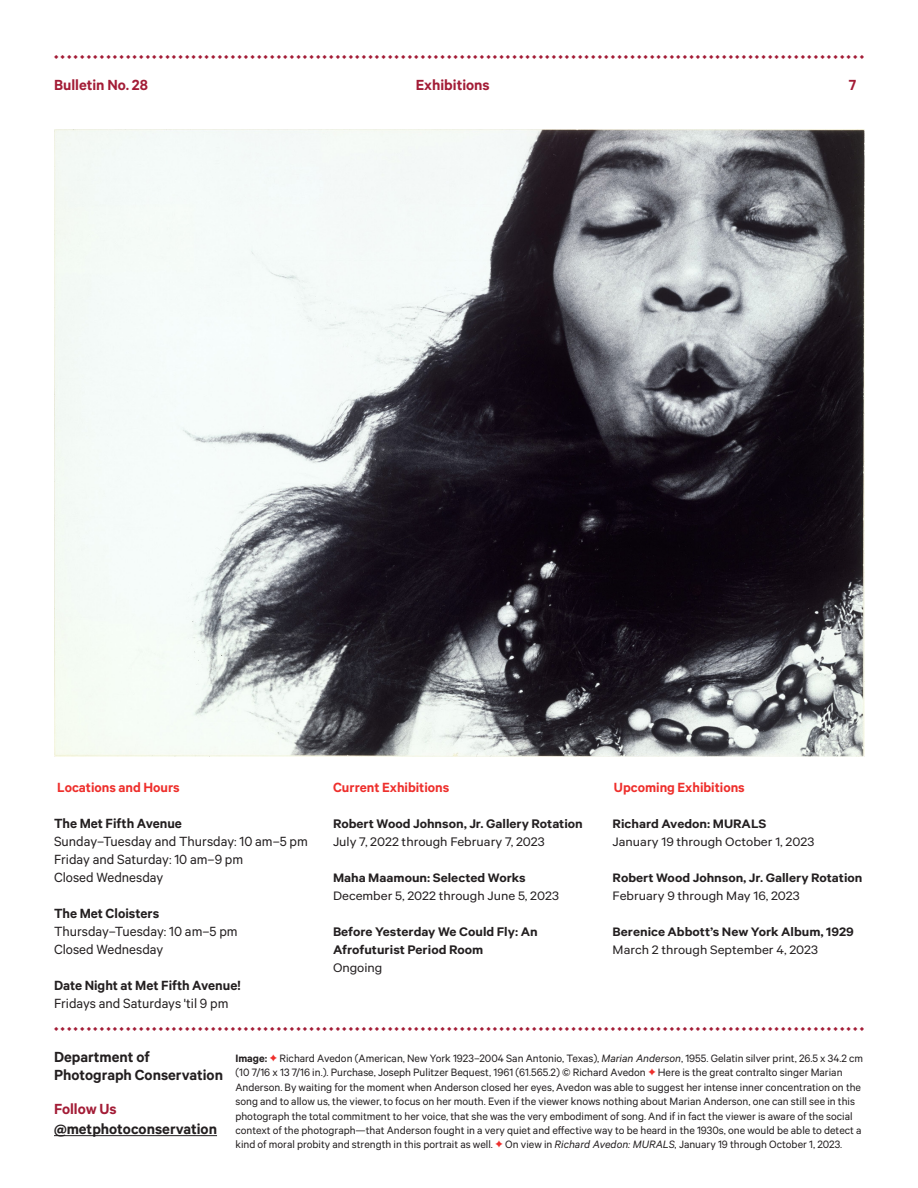
<style>
.page{position:relative;width:918px;height:1188px;background:#fff}
.page>*{position:absolute;margin:0;border:0;box-sizing:border-box;transform-origin:0 0}
.Caption__Sans_Regula{font:700 16.5px/18px "The Met Sans Office";color:#231f20}
.Header__Sans_Bold_11{font:700 16.5px "The Met Sans Office";color:#a31c36}
.Header__Sans_Regular{font:15px "The Met Sans Office";color:#231f20}
.Header__Sans_Regular-2{font:700 15px "The Met Sans Office";color:#231f20}
.Header__Sans_Bold_11-2{font:700 15px "The Met Sans Office";color:#ee2f2c}
.Header__Sans_Regular-3{font:700 13.95px/18px "The Met Sans Office";color:#231f20;scale:1.07 1}
.Header__Sans_Regular-4{font:13.95px "The Met Sans Office";color:#231f20;scale:1.07 1}
.Header__Sans_Regular-5{font:700 13.8px/18px "The Met Sans Office";color:#231f20;scale:1.09 1}
.Header__Sans_Regular-6{font:13.8px "The Met Sans Office";color:#231f20;scale:1.09 1}
.Caption__Sans_Regula-2{font:12px/14.4px "The Met Sans Office";color:#231f20}
.t1{font:700 6px "GT Alpina Betav 6";color:#a31c36}
.s1{font-weight:400}
.s2{color:#a31c36}
.s3{font-weight:700}
.s4{font-family:"GT Alpina Betav 6";font-weight:700;font-size:9px;color:#ee2f2c}
.s5{font-style:italic}
</style>
<div class="page">
<hr style="left:54px;top:1135px;width:163px;height:1px;background:#231f20">
<img style="left:54px;top:130px;width:810px;height:626px">
<p class="t1" style="left:54px;top:53px;width:812px">⬥ ⬥ ⬥ ⬥ ⬥ ⬥ ⬥ ⬥ ⬥ ⬥ ⬥ ⬥ ⬥ ⬥ ⬥ ⬥ ⬥ ⬥ ⬥ ⬥ ⬥ ⬥ ⬥ ⬥ ⬥ ⬥ ⬥ ⬥ ⬥ ⬥ ⬥ ⬥ ⬥ ⬥ ⬥ ⬥ ⬥ ⬥ ⬥ ⬥ ⬥ ⬥ ⬥ ⬥ ⬥ ⬥ ⬥ ⬥ ⬥ ⬥ ⬥ ⬥ ⬥ ⬥ ⬥ ⬥ ⬥ ⬥ ⬥ ⬥ ⬥ ⬥ ⬥ ⬥ ⬥ ⬥ ⬥ ⬥ ⬥ ⬥ ⬥ ⬥ ⬥ ⬥ ⬥ ⬥ ⬥ ⬥ ⬥ ⬥ ⬥ ⬥ ⬥ ⬥ ⬥ ⬥ ⬥ ⬥ ⬥ ⬥ ⬥ ⬥ ⬥ ⬥ ⬥ ⬥ ⬥ ⬥ ⬥ ⬥ ⬥ ⬥ ⬥ ⬥ ⬥ ⬥ ⬥ ⬥ ⬥ ⬥ ⬥ ⬥ ⬥ ⬥ ⬥ ⬥ ⬥ ⬥ ⬥ ⬥ ⬥ ⬥ ⬥ ⬥</p>
<p class="Header__Sans_Bold_11" style="left:54px;top:75px;width:96px">Bulletin No. 28</p>
<p class="Header__Sans_Bold_11" style="left:416px;top:75px;width:76px">Exhibitions</p>
<h1 class="Header__Sans_Bold_11" style="left:849px;top:75px;width:9px">7</h1>
<p class="Header__Sans_Bold_11-2" style="left:57px;top:778px;width:124px">Locations and Hours</p>
<p class="Header__Sans_Regular-2" style="left:54px;top:814px;width:129px">The Met Fifth Avenue</p>
<p class="Header__Sans_Regular" style="left:54px;top:833px;width:255px">Sunday–Tuesday and Thursday: 10 am–5 pm</p>
<p class="Header__Sans_Regular" style="left:54px;top:851px;width:191px">Friday and Saturday: 10 am–9 pm</p>
<p class="Header__Sans_Regular" style="left:54px;top:869px;width:111px">Closed Wednesday</p>
<p class="Header__Sans_Regular-2" style="left:54px;top:904px;width:107px">The Met Cloisters</p>
<p class="Header__Sans_Regular" style="left:54px;top:923px;width:185px">Thursday–Tuesday: 10 am–5 pm</p>
<p class="Header__Sans_Regular" style="left:54px;top:941px;width:111px">Closed Wednesday</p>
<p class="Header__Sans_Regular-2" style="left:54px;top:976px;width:188px">Date Night at Met Fifth Avenue!</p>
<p class="Header__Sans_Regular" style="left:54px;top:995px;width:176px">Fridays and Saturdays 'til 9 pm</p>
<p class="Header__Sans_Bold_11-2" style="left:333px;top:778px;width:118px">Current Exhibitions</p>
<p class="Header__Sans_Regular-3" style="left:333px;top:814px;width:235px">Robert Wood Johnson, Jr. Gallery Rotation</p>
<p class="Header__Sans_Regular-4" style="left:333px;top:834px;width:199px">July 7, 2022 through February 7, 2023</p>
<p class="Header__Sans_Regular-5" style="left:333px;top:868px;width:178px">Maha Maamoun: Selected Works</p>
<p class="Header__Sans_Regular-6" style="left:333px;top:888px;width:209px">December 5, 2022 through June 5, 2023</p>
<p class="Header__Sans_Regular-3" style="left:333px;top:922px;width:193px">Before Yesterday We Could Fly: An<br>Afrofuturist Period Room</p>
<p class="Header__Sans_Regular-4" style="left:333px;top:960px;width:48px">Ongoing</p>
<p class="Header__Sans_Bold_11-2" style="left:614px;top:778px;width:132px">Upcoming Exhibitions</p>
<p class="Header__Sans_Regular-5" style="left:613px;top:814px;width:143px">Richard Avedon: MURALS</p>
<p class="Header__Sans_Regular-6" style="left:613px;top:834px;width:186px">January 19 through October 1, 2023</p>
<p class="Header__Sans_Regular-5" style="left:613px;top:868px;width:231px">Robert Wood Johnson, Jr. Gallery Rotation</p>
<p class="Header__Sans_Regular-6" style="left:613px;top:888px;width:173px">February 9 through May 16, 2023</p>
<p class="Header__Sans_Regular-5" style="left:613px;top:922px;width:223px">Berenice Abbott’s New York Album, 1929<br><span class="s1">March 2 through September 4, 2023</span></p>
<p class="t1" style="left:54px;top:1025px;width:812px">⬥ ⬥ ⬥ ⬥ ⬥ ⬥ ⬥ ⬥ ⬥ ⬥ ⬥ ⬥ ⬥ ⬥ ⬥ ⬥ ⬥ ⬥ ⬥ ⬥ ⬥ ⬥ ⬥ ⬥ ⬥ ⬥ ⬥ ⬥ ⬥ ⬥ ⬥ ⬥ ⬥ ⬥ ⬥ ⬥ ⬥ ⬥ ⬥ ⬥ ⬥ ⬥ ⬥ ⬥ ⬥ ⬥ ⬥ ⬥ ⬥ ⬥ ⬥ ⬥ ⬥ ⬥ ⬥ ⬥ ⬥ ⬥ ⬥ ⬥ ⬥ ⬥ ⬥ ⬥ ⬥ ⬥ ⬥ ⬥ ⬥ ⬥ ⬥ ⬥ ⬥ ⬥ ⬥ ⬥ ⬥ ⬥ ⬥ ⬥ ⬥ ⬥ ⬥ ⬥ ⬥ ⬥ ⬥ ⬥ ⬥ ⬥ ⬥ ⬥ ⬥ ⬥ ⬥ ⬥ ⬥ ⬥ ⬥ ⬥ ⬥ ⬥ ⬥ ⬥ ⬥ ⬥ ⬥ ⬥ ⬥ ⬥ ⬥ ⬥ ⬥ ⬥ ⬥ ⬥ ⬥ ⬥ ⬥ ⬥ ⬥ ⬥ ⬥ ⬥</p>
<p class="Caption__Sans_Regula" style="left:54px;top:1047px;width:171px">Department of<br>Photograph Conservation</p>
<p class="Caption__Sans_Regula" style="left:54px;top:1099px;width:165px;line-height:19.8px"><span class="s2">Follow Us </span>@metphotoconservation</p>
<p class="Caption__Sans_Regula-2" style="left:235px;top:1051px;width:629px"><span class="s3">Image:</span> <span class="s4">✦</span> Richard Avedon (American, New York 1923–2004 San Antonio, Texas), <span class="s5">Marian Anderson</span>, 1955. Gelatin silver print, 26.5 x 34.2 cm (10 7/16 x 13 7/16 in.). Purchase, Joseph Pulitzer Bequest, 1961 (61.565.2) © Richard Avedon <span class="s4">✦</span> Here is the great contralto singer Marian Anderson. By waiting for the moment when Anderson closed her eyes, Avedon was able to suggest her intense inner concentration on the song and to allow us, the viewer, to focus on her mouth. Even if the viewer knows nothing about Marian Anderson, one can still see in this photograph the total commitment to her voice, that she was the very embodiment of song. And if in fact the viewer is aware of the social context of the photograph—that Anderson fought in a very quiet and effective way to be heard in the 1930s, one would be able to detect a kind of moral probity and strength in this portrait as well. <span class="s4">✦</span> On view in <span class="s5">Richard Avedon: MURALS,</span> January 19 through October 1, 2023.</p>
</div>
